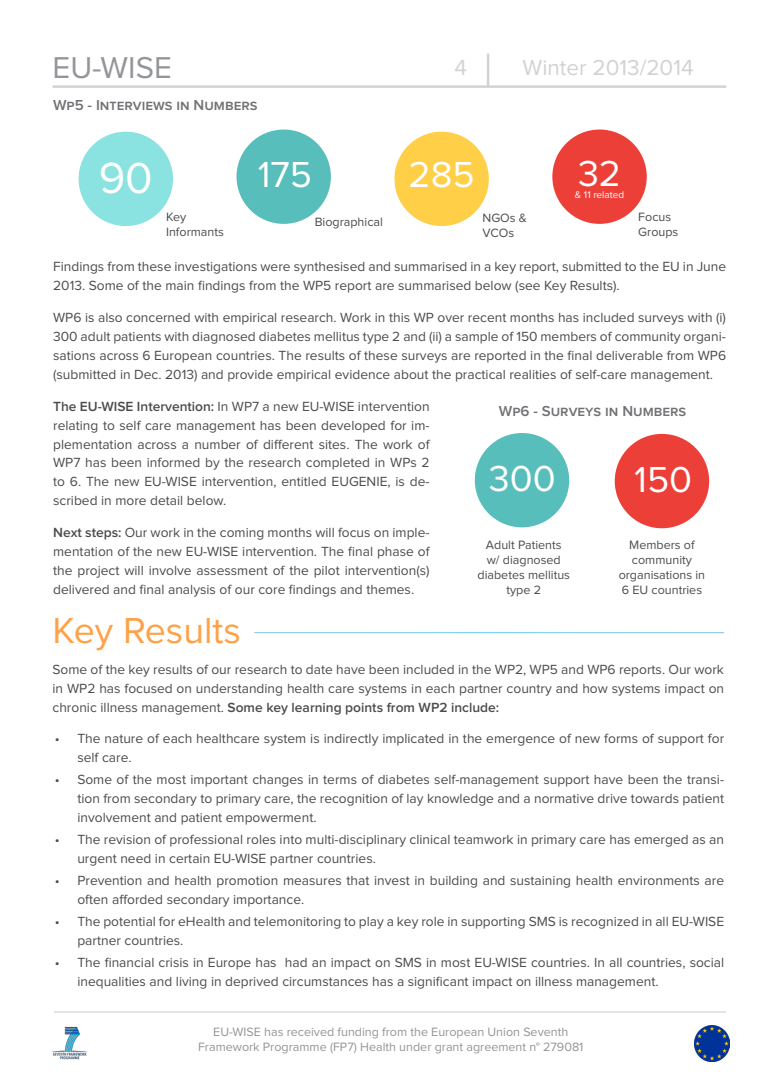
<style>
.page{position:relative;width:780px;height:1088px;background:#fff}
.page>*{position:absolute;margin:0;border:0;box-sizing:border-box;transform-origin:0 0}
.t1{font:45px "Proxima Nova";color:#fff}
.t2{font:37.5px "Proxima Nova";color:#fff}
.t3{font:37.5px "Proxima Nova";color:#ffa147}
.t4{font:31.25px "Proxima Nova";color:#939598}
.t5{font:22.5px "Proxima Nova";color:#d1d2d4}
.t6{font:600 15px "Proxima Nova";color:#717275}
.t7{font:13.75px/18.8px "Proxima Nova";color:#4b4c4d}
.t8{font:12.5px "Proxima Nova";color:#4b4c4d}
.t9{font:12.5px/15px "Proxima Nova";color:#939598;text-align:center}
.t10{font:10px "Proxima Nova";color:#fff}
.s1{font-weight:600}
</style>
<div class="page">
<hr style="left:53px;top:85px;width:673px;height:3px;background:#d1d2d4">
<hr style="left:487px;top:54px;width:2px;height:33px;background:#d1d2d4">
<hr style="left:54px;top:1011px;width:672px;height:1px;background:#231f20">
<img style="left:52px;top:1026px;width:35px;height:34px">
<img style="left:694px;top:1026px;width:35px;height:35px">
<div style="left:236px;top:129px;width:95px;height:95px;background:#57bebb;border-radius:50%"></div>
<div style="left:79px;top:132px;width:94px;height:94px;background:#8ae3e1;border-radius:50%"></div>
<div style="left:552px;top:129px;width:94px;height:95px;background:#ec3f38;border-radius:50%"></div>
<div style="left:394px;top:132px;width:95px;height:94px;background:#ffcf47;border-radius:50%"></div>
<div style="left:475px;top:433px;width:94px;height:94px;background:#57bebb;border-radius:50%"></div>
<div style="left:614px;top:434px;width:95px;height:94px;background:#ec3f38;border-radius:50%"></div>
<h3 class="t4" style="left:53px;top:53px;width:121px">EU-WISE</h3>
<h3 class="t5" style="left:522px;top:57px;width:172px">Winter 2013/2014</h3>
<h3 class="t5" style="left:454px;top:57px;width:14px">4</h3>
<p class="t6" style="left:53px;top:98px;width:206px">Wp5 - Interviews in Numbers</p>
<p class="t1" style="left:99px;top:158px;width:56px">90</p>
<p class="t2" style="left:258px;top:158px;width:56px">175</p>
<p class="t2" style="left:408px;top:158px;width:68px">285</p>
<p class="t2" style="left:578px;top:157px;width:44px">32</p>
<p class="t10" style="left:575px;top:190px;width:51px">&amp; 11 related</p>
<p class="t8" style="left:166px;top:211px;width:22px">Key</p>
<p class="t8" style="left:166px;top:226px;width:59px">Informants</p>
<p class="t8" style="left:315px;top:216px;width:70px">Biographical</p>
<p class="t8" style="left:482px;top:212px;width:46px">NGOs &amp;</p>
<p class="t8" style="left:482px;top:227px;width:33px">VCOs</p>
<p class="t8" style="left:638px;top:211px;width:34px">Focus</p>
<p class="t8" style="left:638px;top:226px;width:42px">Groups</p>
<p class="t7" style="left:53px;top:258px;width:674px">Findings from these investigations were synthesised and summarised in a key report, submitted to the EU in June<br>2013. Some of the main findings from the WP5 report are summarised below (see Key Results).</p>
<p class="t7" style="left:53px;top:309px;width:674px;text-align:justify">WP6 is also concerned with empirical research. Work in this WP over recent months has included surveys with (i)<br>300 adult patients with diagnosed diabetes mellitus type 2 and (ii) a sample of 150 members of community organi&shy;sations across 6 European countries. The results of these surveys are reported in the final deliverable from WP6 (submitted in Dec. 2013) and provide empirical evidence about the practical realities of self-care management.</p>
<p class="t7" style="left:53px;top:398px;width:378px;text-align:justify"><span class="s1">The EU-WISE Intervention:</span> In WP7 a new EU-WISE intervention relating to self care management has been developed for im&shy;plementation across a number of different sites. The work of WP7 has been informed by the research completed in WPs 2 to 6. The new EU-WISE intervention, entitled EUGENIE, is de&shy;scribed in more detail below.</p>
<p class="t7" style="left:53px;top:524px;width:378px;text-align:justify"><span class="s1">Next steps:</span> Our work in the coming months will focus on imple&shy;mentation of the new EU-WISE intervention. The final phase of the project will involve assessment of the pilot intervention(s) delivered and final analysis of our core findings and themes.</p>
<p class="t3" style="left:53px;top:613px;width:190px">Key Results</p>
<p class="t6" style="left:499px;top:404px;width:189px">Wp6 - Surveys in Numbers</p>
<p class="t2" style="left:489px;top:461px;width:68px">300</p>
<p class="t2" style="left:634px;top:462px;width:59px">150</p>
<p class="t8" style="left:629px;top:539px;width:67px">Members of</p>
<p class="t8" style="left:632px;top:554px;width:61px">community</p>
<p class="t8" style="left:618px;top:569px;width:88px">organisations in</p>
<p class="t8" style="left:621px;top:584px;width:82px">6 EU countries</p>
<p class="t8" style="left:486px;top:539px;width:77px">Adult Patients</p>
<p class="t8" style="left:486px;top:554px;width:75px">w/ diagnosed</p>
<p class="t8" style="left:477px;top:569px;width:94px">diabetes mellitus</p>
<p class="t8" style="left:506px;top:584px;width:36px">type 2</p>
<p class="t7" style="left:53px;top:661px;width:673px;text-align:justify">Some of the key results of our research to date have been included in the WP2, WP5 and WP6 reports. Our work in WP2 has focused on understanding health care systems in each partner country and how systems impact on chronic illness management. <span class="s1">Some key learning points from WP2 include:</span></p>
<p class="t7" style="left:77px;top:730px;width:648px;text-indent:-22px">• The nature of each healthcare system is indirectly implicated in the emergence of new forms of support for self care.</p>
<p class="t7" style="left:77px;top:771px;width:648px;text-align:justify;text-indent:-22px">• Some of the most important changes in terms of diabetes self-management support have been the transi&shy;tion from secondary to primary care, the recognition of lay knowledge and a normative drive towards patient involvement and patient empowerment.</p>
<p class="t7" style="left:77px;top:830px;width:648px;text-indent:-22px">• The revision of professional roles into multi-disciplinary clinical teamwork in primary care has emerged as an urgent need in certain EU-WISE partner countries.</p>
<p class="t7" style="left:77px;top:871px;width:648px;text-indent:-22px">• Prevention and health promotion measures that invest in building and sustaining health environments are often afforded secondary importance.</p>
<p class="t7" style="left:77px;top:913px;width:648px;text-indent:-22px">• The potential for eHealth and telemonitoring to play a key role in supporting SMS is recognized in all EU-WISE partner countries.</p>
<p class="t7" style="left:77px;top:954px;width:648px;text-indent:-22px">• The financial crisis in Europe has had an impact on SMS in most EU-WISE countries. In all countries, social inequalities and living in deprived circumstances has a significant impact on illness management.</p>
<p class="t9" style="left:198px;top:1025px;width:387px">EU-WISE has received funding from the European Union Seventh<br>Framework Programme (FP7) Health under grant agreement n° 279081</p>
</div>
